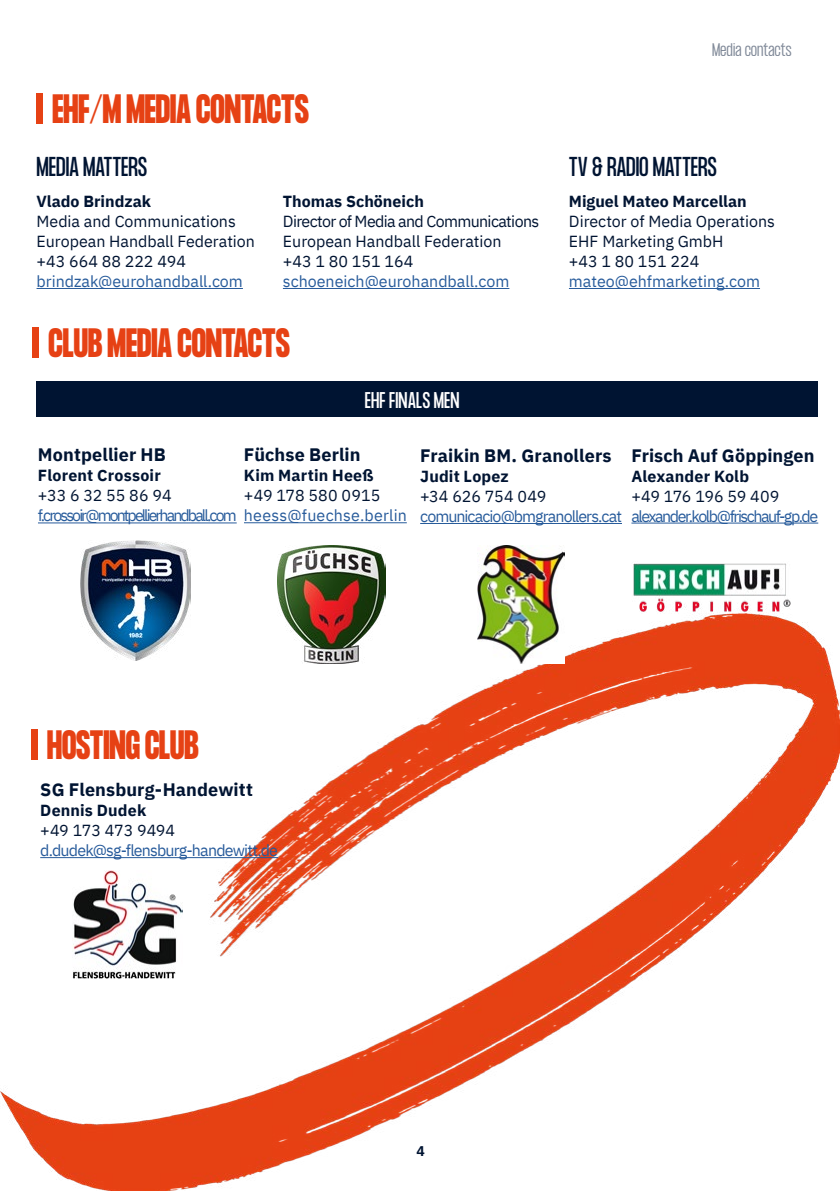
<style>
.page{position:relative;width:840px;height:1191px;background:#fff}
.page>*{position:absolute;margin:0;border:0;box-sizing:border-box;transform-origin:0 0}
.t1{font:700 36px "Formula Condensed";color:#e64114}
.t2{font:24px "Formula Condensed";letter-spacing:-.01em;color:#001432}
.t3{font:20px "Formula Condensed";letter-spacing:.005em;color:#fff}
.t4{font:700 18px "IBM Plex Sans";letter-spacing:.005em;color:#001432}
.t5{font:16px/20px "IBM Plex Sans";color:#001432}
.t6{font:700 16px "IBM Plex Sans";letter-spacing:.005em;color:#001432}
.t7{font:16px "IBM Plex Sans";color:#275b9b}
.t8{font:16px "IBM Plex Sans";letter-spacing:-.05em;color:#275b9b}
.t9{font:16px "IBM Plex Sans";letter-spacing:-.12em;color:#275b9b}
.t10{font:16px "IBM Plex Sans";letter-spacing:-.09em;color:#275b9b}
.t11{font:16px "IBM Plex Sans";letter-spacing:.01em;color:#275b9b}
.t12{font:16px "IBM Plex Sans";letter-spacing:-.02em;color:#001432}
.t13{font:300 16px "Formula Condensed";letter-spacing:-.01em;color:#001432}
.t14{font:700 14px "IBM Plex Sans";color:#001432}
</style>
<div class="page">
<img style="left:0;top:613px;width:839px;height:578px">
<div style="left:36px;top:382px;width:780px;height:35px;background:#001432"></div>
<div style="left:37px;top:93px;width:6px;height:30px;background:#e64114"></div>
<div style="left:33px;top:327px;width:6px;height:31px;background:#e64114"></div>
<hr style="left:37px;top:288px;width:206px;height:1px;background:#275b9b">
<hr style="left:568px;top:288px;width:191px;height:1px;background:#275b9b">
<hr style="left:283px;top:288px;width:226px;height:1px;background:#275b9b">
<hr style="left:38px;top:522px;width:198px;height:1px;background:#275b9b">
<hr style="left:631px;top:522px;width:186px;height:1px;background:#275b9b">
<hr style="left:244px;top:522px;width:162px;height:1px;background:#275b9b">
<hr style="left:420px;top:523px;width:201px;height:1px;background:#275b9b">
<img style="left:80px;top:540px;width:110px;height:120px">
<img style="left:277px;top:545px;width:108px;height:119px">
<img style="left:477px;top:546px;width:87px;height:118px">
<img style="left:633px;top:563px;width:158px;height:49px">
<div style="left:31px;top:729px;width:6px;height:30px;background:#e64114"></div>
<hr style="left:40px;top:857px;width:238px;height:1px;background:#275b9b">
<img style="left:72px;top:871px;width:111px;height:107px">
<h1 class="t1" style="left:53px;top:87px;width:258px">EHF/M MEDIA CONTACTS</h1>
<h2 class="t2" style="left:37px;top:152px;width:112px">MEDIA MATTERS</h2>
<p class="t6" style="left:37px;top:188px;width:116px">Vlado Brindzak</p>
<p class="t5" style="left:37px;top:210px;width:220px">Media and Communications<br>European Handball Federation +43 664 88 222 494</p>
<p class="t7" style="left:37px;top:269px;width:208px">brindzak@eurohandball.com</p>
<p class="t6" style="left:283px;top:188px;width:142px">Thomas Schöneich</p>
<p class="t5" style="left:283px;top:210px;width:258px">Director of Media and Communications<br>European Handball Federation<br>+43 1 80 151 164</p>
<p class="t7" style="left:283px;top:269px;width:228px">schoeneich@eurohandball.com</p>
<h1 class="t1" style="left:49px;top:321px;width:243px">CLUB MEDIA CONTACTS</h1>
<p class="t3" style="left:365px;top:388px;width:96px">EHF FINALS MEN</p>
<p class="t13" style="left:711px;top:40px;width:81px">Media contacts</p>
<h2 class="t2" style="left:568px;top:152px;width:149px">TV &amp; RADIO MATTERS</h2>
<p class="t6" style="left:568px;top:188px;width:179px">Miguel Mateo Marcellan</p>
<p class="t5" style="left:568px;top:210px;width:207px">Director of Media Operations<br>EHF Marketing GmbH<br>+43 1 80 151 224</p>
<p class="t7" style="left:568px;top:269px;width:192px">mateo@ehfmarketing.com</p>
<p class="t4" style="left:38px;top:441px;width:129px">Montpellier HB</p>
<p class="t6" style="left:38px;top:463px;width:124px">Florent Crossoir</p>
<p class="t5" style="left:38px;top:484px;width:135px">+33 6 32 55 86 94</p>
<p class="t9" style="left:38px;top:503px;width:200px">f.crossoir@montpellierhandball.com</p>
<p class="t4" style="left:244px;top:440px;width:118px">Füchse Berlin</p>
<p class="t6" style="left:244px;top:463px;width:131px">Kim Martin Heeß</p>
<p class="t5" style="left:244px;top:484px;width:138px">+49 178 580 0915</p>
<p class="t11" style="left:244px;top:503px;width:164px">heess@fuechse.berlin</p>
<p class="t4" style="left:420px;top:441px;width:193px">Fraikin BM. Granollers</p>
<p class="t6" style="left:420px;top:463px;width:90px">Judit Lopez</p>
<p class="t5" style="left:420px;top:485px;width:128px">+34 626 754 049</p>
<p class="t8" style="left:420px;top:504px;width:203px">comunicacio@bmgranollers.cat</p>
<p class="t4" style="left:631px;top:441px;width:184px">Frisch Auf Göppingen</p>
<p class="t6" style="left:631px;top:463px;width:119px">Alexander Kolb</p>
<p class="t12" style="left:631px;top:483px;width:149px">+49 176 196 59 409</p>
<p class="t10" style="left:631px;top:503px;width:188px">alexander.kolb@frischauf-gp.de</p>
<h1 class="t1" style="left:47px;top:723px;width:153px">HOSTING CLUB</h1>
<p class="t4" style="left:40px;top:775px;width:214px">SG Flensburg-Handewitt</p>
<p class="t6" style="left:40px;top:797px;width:107px">Dennis Dudek</p>
<p class="t5" style="left:40px;top:819px;width:136px">+49 173 473 9494</p>
<p class="t8" style="left:40px;top:838px;width:239px">d.dudek@sg-flensburg-handewitt.de</p>
<p class="t14" style="left:416px;top:1139px;width:10px">4</p>
</div>
